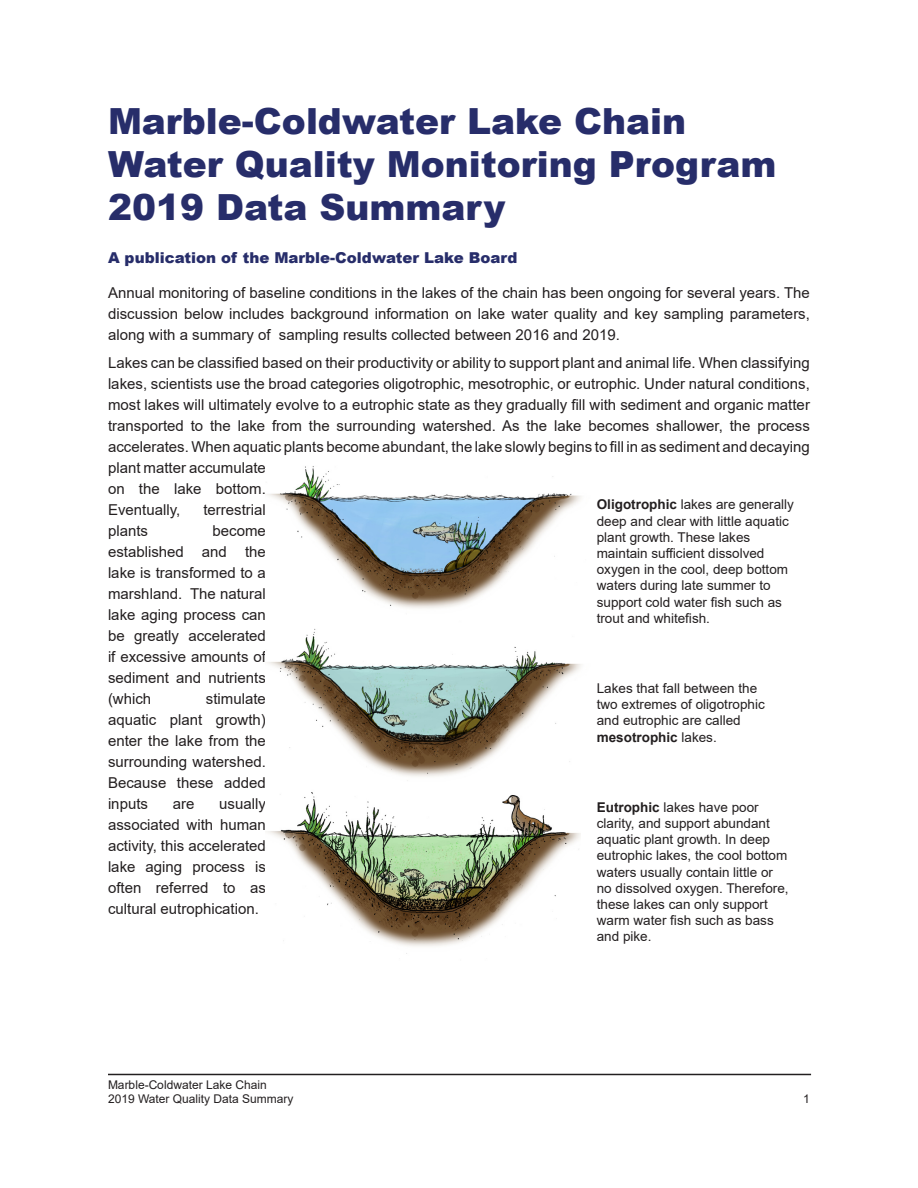
<style>
.page{position:relative;width:918px;height:1188px;background:#fff}
.page>*{position:absolute;margin:0;border:0;box-sizing:border-box;transform-origin:0 0}
.t1{font:900 36px "Arial";color:#272d6a}
.t2{font:15px/21px "Arial";color:#231f20;text-align:justify}
.t3{font:900 15px "Arial";color:#272d6a}
.t4{font:13.5px/16.2px "Arial";color:#231f20}
.t5{font:12px "Arial";color:#231f20}
.s1{font-weight:700}
</style>
<div class="page">
<hr style="left:108px;top:1074px;width:703px;height:1px;background:#231f20">
<img style="left:267px;top:628px;width:314px;height:153px">
<img style="left:267px;top:466px;width:314px;height:143px">
<img style="left:267px;top:792px;width:313px;height:162px">
<p class="t1" style="left:108px;top:95px;width:580px">Marble-Coldwater Lake Chain</p>
<p class="t1" style="left:108px;top:138px;width:670px">Water Quality Monitoring Program</p>
<p class="t1" style="left:108px;top:181px;width:399px">2019 Data Summary</p>
<p class="t3" style="left:108px;top:247px;width:411px">A publication of the Marble-Coldwater Lake Board</p>
<p class="t2" style="left:108px;top:282px;width:703px">Annual monitoring of baseline conditions in the lakes of the chain has been ongoing for several years. The discussion below includes background information on lake water quality and key sampling parameters, along with a summary of sampling results collected between 2016 and 2019.</p>
<p class="t2" style="left:108px;top:352px;width:703px;text-align:left">Lakes can be classified based on their productivity or ability to support plant and animal life. When classifying lakes, scientists use the broad categories oligotrophic, mesotrophic, or eutrophic. Under natural conditions, most lakes will ultimately evolve to a eutrophic state as they gradually fill with sediment and organic matter transported to the lake from the surrounding watershed. As the lake becomes shallower, the process accelerates. When aquatic plants become abundant, the lake slowly begins to fill in as sediment and decaying plant matter accumulate<br>on the lake bottom.<br>Eventually,</p>
<p class="t4" style="left:597px;top:496px;width:199px"><span class="s1">Oligotrophic</span> lakes are generally deep and clear with little aquatic plant growth. These lakes maintain sufficient dissolved oxygen in the cool, deep bottom waters during late summer to support cold water fish such as trout and whitefish.</p>
<p class="t2" style="left:203px;top:499px;width:64px">terrestrial</p>
<p class="t2" style="left:108px;top:520px;width:159px;text-indent:105px">become established and the lake is transformed to a marshland. The natural lake aging process can be greatly accelerated if excessive amounts of sediment and nutrients (which</p>
<p class="t2" style="left:108px;top:520px;width:42px">plants</p>
<p class="t4" style="left:597px;top:680px;width:170px">Lakes that fall between the two extremes of oligotrophic and eutrophic are called <span class="s1">mesotrophic</span> lakes.</p>
<p class="t2" style="left:108px;top:688px;width:159px;text-indent:98px">stimulate aquatic plant growth) enter the lake from the surrounding watershed.<br>Because these added inputs</p>
<p class="t2" style="left:108px;top:793px;width:159px;text-indent:111px">usually associated with human activity, this accelerated lake aging process is often referred to as cultural eutrophication.</p>
<p class="t2" style="left:173px;top:793px;width:23px">are</p>
<p class="t4" style="left:597px;top:799px;width:193px"><span class="s1">Eutrophic</span> lakes have poor clarity, and support abundant aquatic plant growth. In deep eutrophic lakes, the cool bottom waters usually contain little or no dissolved oxygen. Therefore, these lakes can only support warm water fish such as bass and pike.</p>
<p class="t5" style="left:108px;top:1076px;width:160px">Marble-Coldwater Lake Chain</p>
<p class="t5" style="left:108px;top:1091px;width:187px">2019 Water Quality Data Summary</p>
<p class="t5" style="left:803px;top:1091px;width:8px">1</p>
</div>
